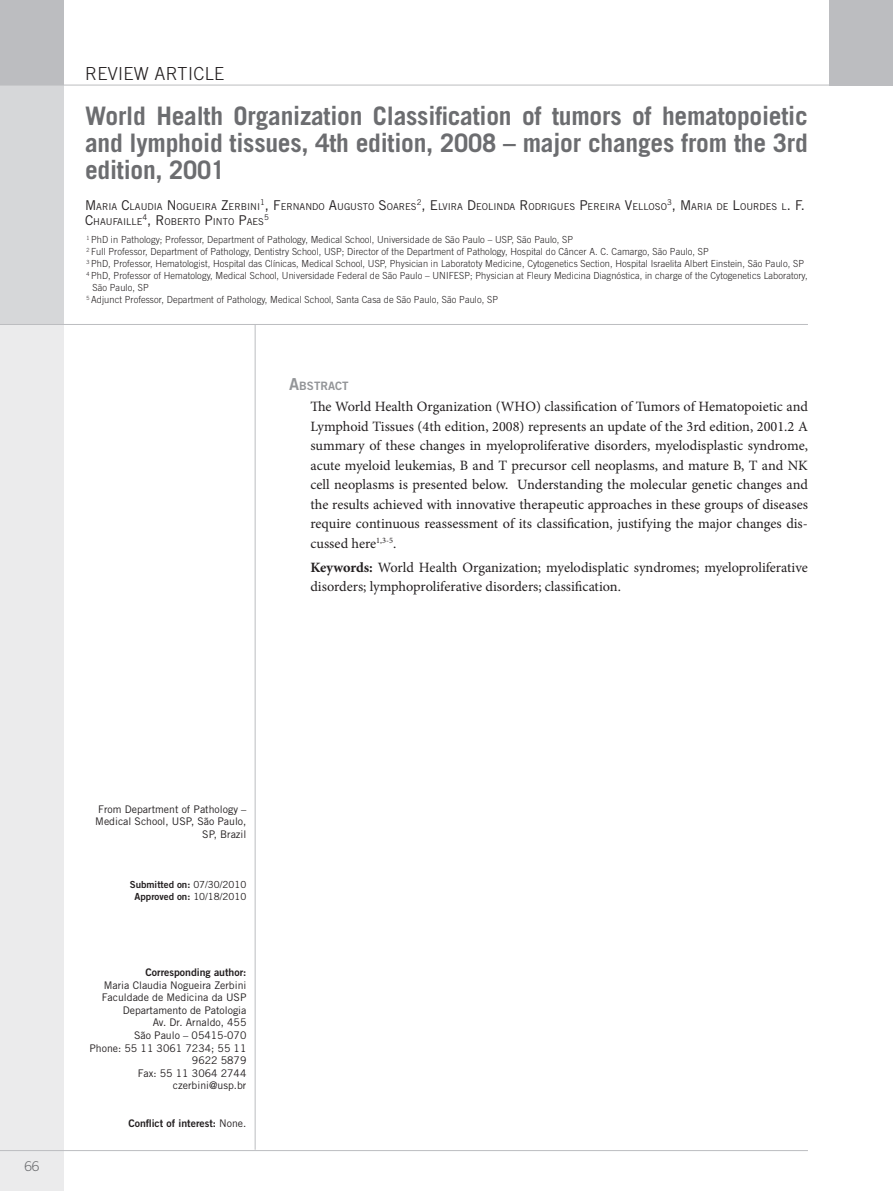
<style>
.page{position:relative;width:893px;height:1191px;background:#fff}
.page>*{position:absolute;margin:0;border:0;box-sizing:border-box;transform-origin:0 0}
._01_Titulo_Artigo{font:700 25.5px/27px "Trade Gothic LT Std";letter-spacing:-.01em;color:#6c6d70;text-align:justify}
.t1{font:300 18px "Trade Gothic LT Std";letter-spacing:.02em;color:#231f20}
._08_Texto_Resumo{font:14.25px/19.5px "Minion Pro";letter-spacing:-.005em;color:#231f20;text-align:justify}
.t2{font:300 13.5px "Trade Gothic LT Std";color:#6c6d70}
._10_Sub_01{font:11.55px "Trade Gothic LT Std Bd 2";color:#939598}
._04_Lateral{font:10.5px/12.6px "Trade Gothic LT Std";color:#231f20;text-align:right}
._04_Lateral-2{font:10.5px "Trade Gothic LT Std Bd 2";color:#231f20}
._03_Titulacao{font:300 9.75px/12px "Trade Gothic LT Std";letter-spacing:.01em;color:#231f20;scale:.95 1}
._04_Lateral-3{font:9.75px "Trade Gothic LT Std Bd 2";color:#231f20}
._02_Autores{font:9.45px/15px "Trade Gothic LT Std";color:#231f20}
._02_Autores-2{font:7.8px "Trade Gothic LT Std";color:#231f20}
.s1{font-size:13.5px}
.s2{font-size:16.5px}
.s3{font-weight:700}
.s4{font-family:"Trade Gothic LT Std"}
</style>
<div class="page">
<hr style="left:0;top:85px;width:893px;height:1px;background:#bcbdc0">
<hr style="left:0;top:1150px;width:808px;height:1px;background:#bcbdc0">
<div style="left:0;top:0;width:64px;height:85px;background:#bcbdc0"></div>
<div style="left:829px;top:0;width:64px;height:85px;background:#bcbdc0"></div>
<hr style="left:255px;top:324px;width:1px;height:825px;background:#bcbdc0">
<hr style="left:0;top:324px;width:808px;height:1px;background:#bcbdc0">
<div style="left:0;top:325px;width:64px;height:866px;background:#ebebec"></div>
<div style="left:0;top:85px;width:64px;height:240px;background:#d6d7d9"></div>
<p class="t1" style="left:85px;top:63px;width:141px">REVIEW ARTICLE</p>
<p class="_01_Titulo_Artigo" style="left:85px;top:102px;width:724px">World Health Organization Classification of tumors of hematopoietic and lymphoid tissues, 4th edition, 2008 – major changes from the 3rd edition, 2001</p>
<p class="_02_Autores" style="left:85px;top:199px;width:721px"><span class="s1">M</span>ARIA <span class="s1">C</span>LAUDIA <span class="s1">N</span>OGUEIRA <span class="s1">Z</span>ERBIN I<sup>1</sup><span class="s1">, F</span>ERNAN DO <span class="s1">A</span>UGUSTO <span class="s1">S</span>OARES<sup>2</sup><span class="s1">, E</span>LVIRA <span class="s1">D</span>EOLIN DA <span class="s1">R</span>ODRIGUES <span class="s1">P</span>EREIRA <span class="s1">V</span>ELLOSO<sup>3</sup><span class="s1">, M</span>ARIA DE <span class="s1">L</span>OURDES L<span class="s1">. F.<br>C</span>HAUFAILLE<sup>4</sup><span class="s1">, R</span> OBERTO <span class="s1">P</span>INTO <span class="s1">P</span>AES</p>
<p class="_02_Autores-2" style="left:264px;top:213px;width:6px">5</p>
<p class="_03_Titulacao" style="left:87px;top:234px;width:514px"><sup>1</sup> PhD in Pathology; Professor, Department of Pathology, Medical School, Universidade de São Paulo – USP, São Paulo, SP</p>
<p class="_03_Titulacao" style="left:87px;top:246px;width:656px"><sup>2</sup> Full Professor, Department of Pathology, Dentistry School, USP; Director of the Department of Pathology, Hospital do Câncer A. C. Camargo, São Paulo, SP</p>
<p class="_03_Titulacao" style="left:87px;top:258px;width:757px"><sup>3</sup> PhD, Professor, Hematologist, Hospital das Clínicas, Medical School, USP, Physician in Laboratoty Medicine, Cytogenetics Section, Hospital Israelita Albert Einstein, São Paulo, SP</p>
<p class="_03_Titulacao" style="left:93px;top:270px;width:754px;text-indent:-6px"><sup>4</sup> PhD, Professor of Hematology, Medical School, Universidade Federal de São Paulo – UNIFESP; Physician at Fleury Medicina Diagnóstica, in charge of the Cytogenetics Laboratory,<br>São Paulo, SP</p>
<p class="_03_Titulacao" style="left:87px;top:294px;width:435px"><sup>5</sup> Adjunct Professor, Department of Pathology, Medical School, Santa Casa de São Paulo, São Paulo, SP</p>
<p class="_10_Sub_01" style="left:289px;top:378px;width:61px"><span class="s2">A</span>BSTRACT</p>
<p class="_08_Texto_Resumo" style="left:310px;top:397px;width:499px">The World Health Organization (WHO) classification of Tumors of Hematopoietic and Lymphoid Tissues (4th edition, 2008) represents an update of the 3rd edition, 2001.2 A summary of these changes in myeloproliferative disorders, myelodisplastic syndrome, acute myeloid leukemias, B and T precursor cell neoplasms, and mature B, T and NK cell neoplasms is presented below. Understanding the molecular genetic changes and the results achieved with innovative therapeutic approaches in these groups of diseases require continuous reassessment of its classification, justifying the major changes dis&shy;cussed here<sup>1,3-5</sup>.</p>
<p class="_08_Texto_Resumo" style="left:310px;top:557px;width:499px"><span class="s3">Keywords:</span> World Health Organization; myelodisplatic syndromes; myeloproliferative disorders; lymphoproliferative disorders; classification.</p>
<p class="t2" style="left:24px;top:1158px;width:17px">66</p>
<p class="_04_Lateral" style="left:95px;top:802px;width:153px">From Department of Pathology –<br>Medical School, USP, São Paulo,<br>SP, Brazil</p>
<p class="_04_Lateral-3" style="left:130px;top:878px;width:118px">Submitted on: <span class="s4">07/30/2010</span></p>
<p class="_04_Lateral-3" style="left:135px;top:890px;width:113px">Approved on: <span class="s4">10/18/2010</span></p>
<p class="_04_Lateral-2" style="left:146px;top:965px;width:102px">Corresponding author:</p>
<p class="_04_Lateral" style="left:104px;top:978px;width:144px">Maria Claudia Nogueira Zerbini</p>
<p class="_04_Lateral" style="left:102px;top:991px;width:146px">Faculdade de Medicina da USP</p>
<p class="_04_Lateral" style="left:123px;top:1003px;width:125px">Departamento de Patologia</p>
<p class="_04_Lateral" style="left:153px;top:1016px;width:95px">Av. Dr. Arnaldo, 455</p>
<p class="_04_Lateral" style="left:134px;top:1028px;width:114px">São Paulo – 05415-070</p>
<p class="_04_Lateral" style="left:90px;top:1041px;width:158px">Phone: 55 11 3061 7234; 55 11<br>9622 5879</p>
<p class="_04_Lateral" style="left:138px;top:1066px;width:110px">Fax: 55 11 3064 2744</p>
<p class="_04_Lateral" style="left:173px;top:1079px;width:75px">czerbini@usp.br</p>
<p class="_04_Lateral-2" style="left:128px;top:1117px;width:120px">Conflict of interest: <span class="s4">None.</span></p>
</div>
